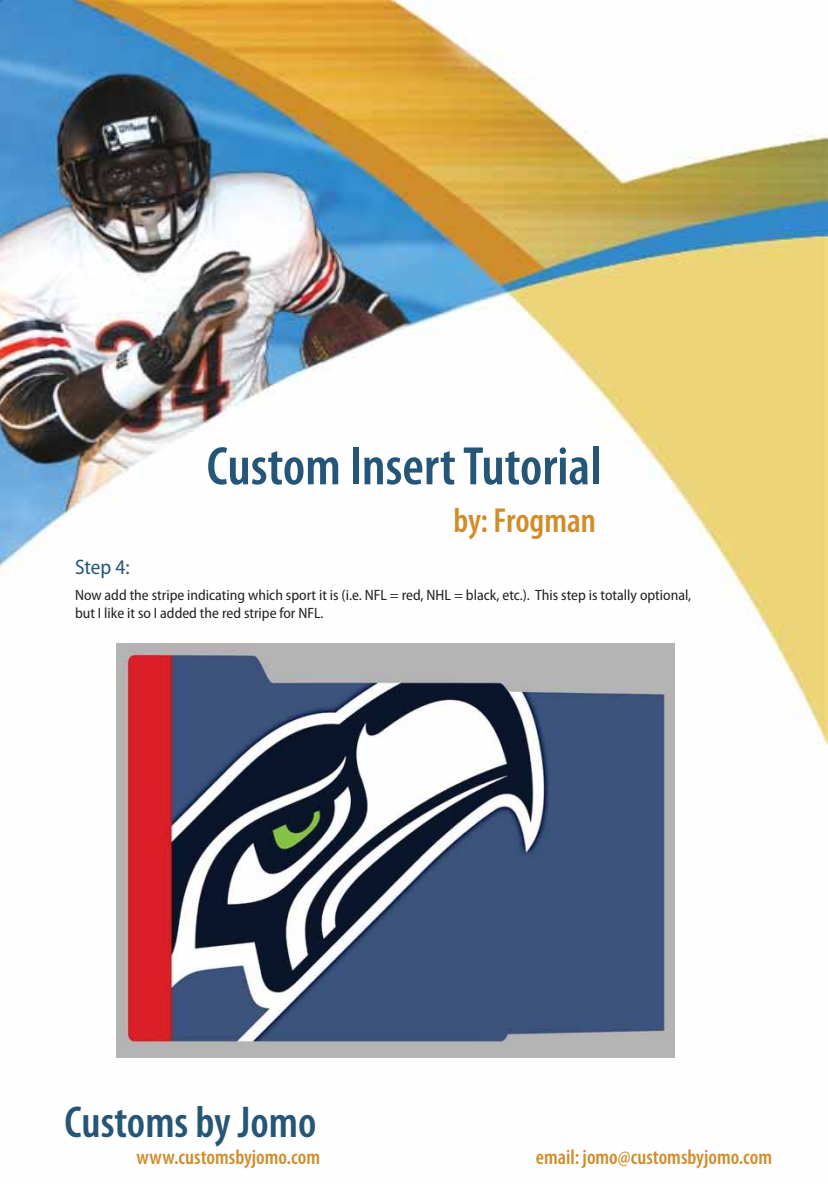
<style>
.page{position:relative;width:828px;height:1184px;background:#fff}
.page>*{position:absolute;margin:0;border:0;box-sizing:border-box;transform-origin:0 0}
.t1{font:600 condensed 54.6px "Myriad Pro";color:#265677}
.t2{font:600 condensed 44.85px "Myriad Pro";color:#265677}
.t3{font:600 condensed 34.8px "Myriad Pro";color:#d08e2b}
.t4{font:600 condensed 21px "Myriad Pro";color:#d08e2b}
.t5{font:semi-condensed 21px "Myriad Pro";color:#265677}
.t6{font:semi-condensed 15px/18px "Myriad Pro";color:#231f20}
</style>
<div class="page">
<img style="left:0;top:0;width:828px;height:1058px">
<img style="left:116px;top:644px;width:558px;height:413px">
<p class="t1" style="left:207px;top:433px;width:396px">Custom Insert Tutorial</p>
<p class="t3" style="left:454px;top:499px;width:144px">by: Frogman</p>
<p class="t5" style="left:75px;top:559px;width:56px">Step 4:</p>
<p class="t6" style="left:75px;top:587px;width:618px">Now add the stripe indicating which sport it is (i.e. NFL = red, NHL = black, etc.). This step is totally optional, but I like it so I added the red stripe for NFL.</p>
<p class="t2" style="left:65px;top:1095px;width:253px">Customs by Jomo</p>
<p class="t4" style="left:137px;top:1144px;width:185px">www.customsbyjomo.com</p>
<p class="t4" style="left:536px;top:1144px;width:238px">email: jomo@customsbyjomo.com</p>
</div>
